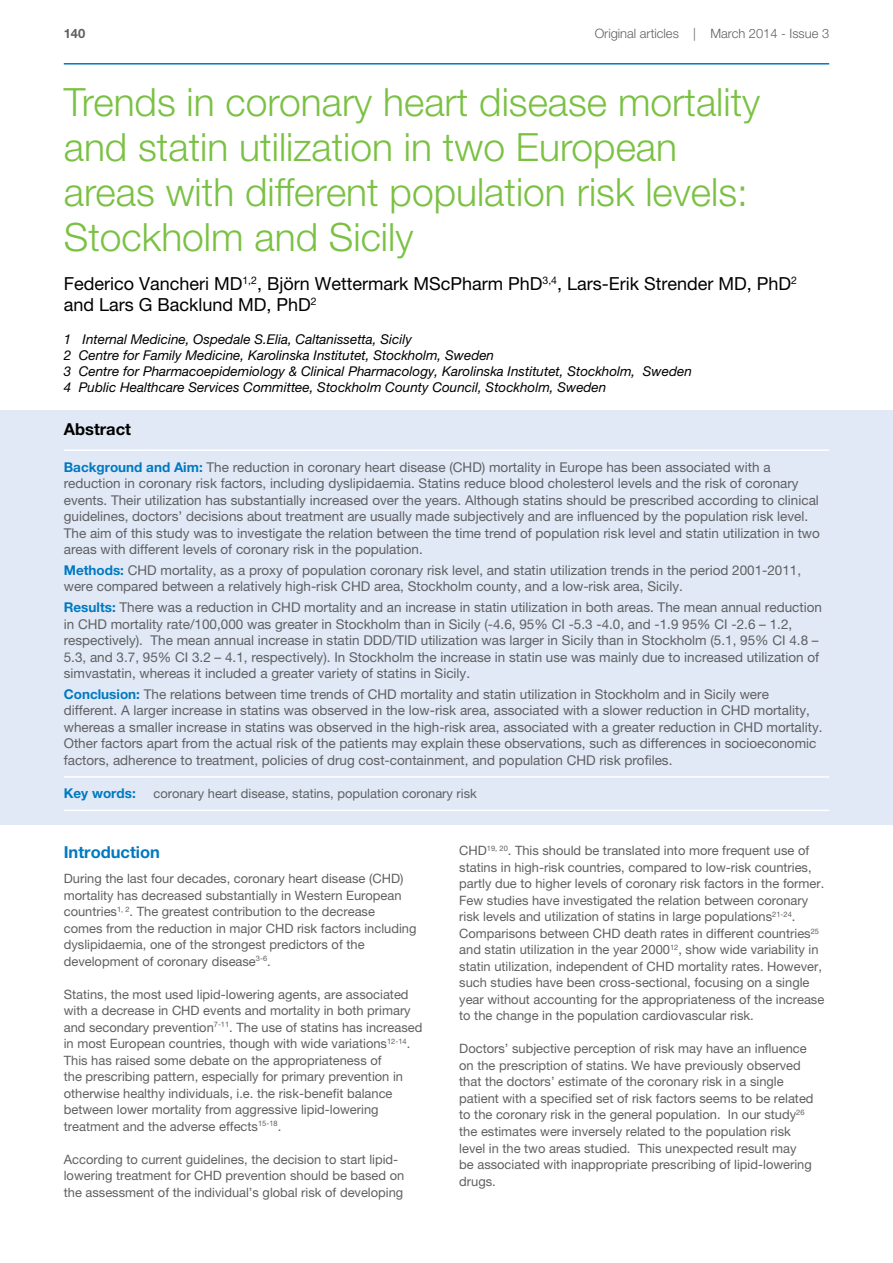
<style>
.page{position:relative;width:893px;height:1263px;background:#fff}
.page>*{position:absolute;margin:0;border:0;box-sizing:border-box;transform-origin:0 0}
.t1{font:300 39px/45px "Helvetica Neue LT Pro";color:#7ac143}
.t2{font:18px/21.6px "Helvetica Neue LT Pro";color:#000}
.t3{font:700 16.5px "Helvetica Neue LT Pro";color:#0079c1}
.t4{font:700 16.5px "Helvetica Neue LT Pro";color:#000}
.t5{font:13.5px/16.5px "Helvetica Neue LT Pro";color:#5f6062}
.t6{font:italic 13.5px/16.2px "Helvetica Neue LT Pro";color:#000}
.t7{font:700 13.5px "Helvetica Neue LT Pro";color:#0079c1}
.t8{font:12.9px/16.5px "Helvetica Neue LT Pro";color:#5f6062}
.t9{font:300 12.9px "Helvetica Neue LT Pro";color:#5f6062}
.t10{font:700 12.9px "Helvetica Neue LT Pro";color:#5f6062}
.s1{font-weight:700;color:#0079c1}
</style>
<div class="page">
<hr style="left:64px;top:63px;width:765px;height:2px;background:#0079c1">
<div style="left:0;top:410px;width:893px;height:415px;background:#e1e9f6"></div>
<hr style="left:64px;top:449px;width:83px;height:2px;background:#fff">
<hr style="left:147px;top:449px;width:682px;height:2px;background:#fff">
<hr style="left:64px;top:776px;width:83px;height:2px;background:#fff">
<hr style="left:147px;top:776px;width:682px;height:2px;background:#fff">
<hr style="left:64px;top:810px;width:83px;height:1px;background:#fff">
<hr style="left:147px;top:810px;width:682px;height:1px;background:#fff">
<p class="t10" style="left:64px;top:26px;width:23px">140</p>
<p class="t9" style="left:595px;top:26px;width:236px">Original articles | March 2014 - Issue 3</p>
<h1 class="t1" style="left:64px;top:79px;width:698px">Trends in coronary heart disease mortality and statin utilization in two European areas with different population risk levels:<br>Stockholm and Sicily</h1>
<h2 class="t2" style="left:64px;top:272px;width:735px">Federico Vancheri MD <sup>1,2</sup>, Björn Wettermark MScPharm PhD<sup>3,4</sup>, Lars-Erik Strender MD, PhD<sup>2 </sup>and Lars G Backlund MD, PhD<sup>2</sup></h2>
<p class="t6" style="left:64px;top:330px;width:630px">1 Internal Medicine, Ospedale S.Elia, Caltanissetta, Sicily<br>2 Centre for Family Medicine, Karolinska Institutet, Stockholm, Sweden<br>3 Centre for Pharmacoepidemiology &amp; Clinical Pharmacology, Karolinska Institutet, Stockholm, Sweden 4 Public Healthcare Services Committee, Stockholm County Council, Stockholm, Sweden</p>
<p class="t4" style="left:64px;top:419px;width:69px">Abstract</p>
<p class="t5" style="left:64px;top:458px;width:758px"><span class="s1">Background and Aim:</span> The reduction in coronary heart disease (CHD) mortality in Europe has been associated with a reduction in coronary risk factors, including dyslipidaemia. Statins reduce blood cholesterol levels and the risk of coronary events. Their utilization has substantially increased over the years. Although statins should be prescribed according to clinical guidelines, doctors’ decisions about treatment are usually made subjectively and are influenced by the population risk level.<br>The aim of this study was to investigate the relation between the time trend of population risk level and statin utilization in two areas with different levels of coronary risk in the population.</p>
<p class="t5" style="left:64px;top:562px;width:739px"><span class="s1">Methods:</span> CHD mortality, as a proxy of population coronary risk level, and statin utilization trends in the period 2001-2011, were compared between a relatively high-risk CHD area, Stockholm county, and a low-risk area, Sicily.</p>
<p class="t5" style="left:64px;top:599px;width:760px"><span class="s1">Results:</span> There was a reduction in CHD mortality and an increase in statin utilization in both areas. The mean annual reduction in CHD mortality rate/100,000 was greater in Stockholm than in Sicily (-4.6, 95% CI -5.3 -4.0, and -1.9 95% CI -2.6 – 1.2, respectively). The mean annual increase in statin DDD</p>
<p class="t5" style="left:64px;top:632px;width:757px;text-align:justify;text-indent:328px">/TID utilization was larger in Sicily than in Stockholm (5.1, 95% CI 4.8 – 5.3, and 3.7, 95% CI 3.2 – 4.1, respectively). In Stockholm the increase in statin use was mainly due to increased utilization of simvastatin, whereas it included a greater variety of statins in Sicily.</p>
<p class="t5" style="left:64px;top:686px;width:760px"><span class="s1">Conclusion:</span> The relations between time trends of CHD mortality and statin utilization in Stockholm and in Sicily were different. A larger increase in statins was observed in the low-risk area, associated with a slower reduction in CHD mortality, whereas a smaller increase in statins was observed in the high-risk area, associated with a greater reduction in CHD mortality.<br>Other factors apart from the actual risk of the patients may explain these observations, such as differences in socioeconomic factors, adherence to treatment, policies of drug cost-containment, and population CHD risk profiles.</p>
<p class="t7" style="left:64px;top:785px;width:73px">Key words:</p>
<p class="t8" style="left:153px;top:785px;width:325px">coronary heart disease, statins, population coronary risk</p>
<p class="t3" style="left:64px;top:842px;width:98px">Introduction</p>
<p class="t8" style="left:64px;top:870px;width:354px">During the last four decades, coronary heart disease (CHD) mortality has decreased substantially in Western European countries<sup>1,</sup> <sup>2</sup>. The greatest contribution to the decrease comes from the reduction in major CHD risk factors including dyslipidaemia, one of the strongest predictors of the development of coronary disease<sup>3-6</sup>.</p>
<p class="t8" style="left:64px;top:985px;width:360px">Statins, the most used lipid-lowering agents, are associated with a decrease in CHD events and mortality in both primary and secondary prevention<sup>7-11</sup>. The use of statins has increased in most European countries, though with wide variations<sup>12-14</sup>.<br>This has raised some debate on the appropriateness of<br>the prescribing pattern, especially for primary prevention in otherwise healthy individuals, i.e. the risk-benefit balance between lower mortality from aggressive lipid-lowering treatment and the adverse effects<sup>15-18</sup>.</p>
<p class="t8" style="left:64px;top:1150px;width:342px">According to current guidelines, the decision to start lipid&shy;lowering treatment for CHD prevention should be based on the assessment of the individual’s global risk of developing</p>
<p class="t8" style="left:459px;top:842px;width:367px">CHD <sup>19,</sup> <sup>20</sup>. This should be translated into more frequent use of statins in high-risk countries, compared to low-risk countries, partly due to higher levels of coronary risk factors in the former.<br>Few studies have investigated the relation between coronary risk levels and utilization of statins in large populations<sup>21-24</sup>.<br>Comparisons between CHD death rates in different countries<sup>25 </sup>and statin utilization in the year 2000<sup>12</sup>, show wide variability in statin utilization, independent of CHD mortality rates. However, such studies have been cross-sectional, focusing on a single year without accounting for the appropriateness of the increase to the change in the population cardiovascular risk.</p>
<p class="t8" style="left:459px;top:1040px;width:356px">Doctors’ subjective perception of risk may have an influence on the prescription of statins. We have previously observed that the doctors’ estimate of the coronary risk in a single patient with a specified set of risk factors seems to be related to the coronary risk in the general population. In our study<sup>26 </sup>the estimates were inversely related to the population risk level in the two areas studied. This unexpected result may be associated with inappropriate prescribing of lipid-lowering drugs.</p>
</div>
